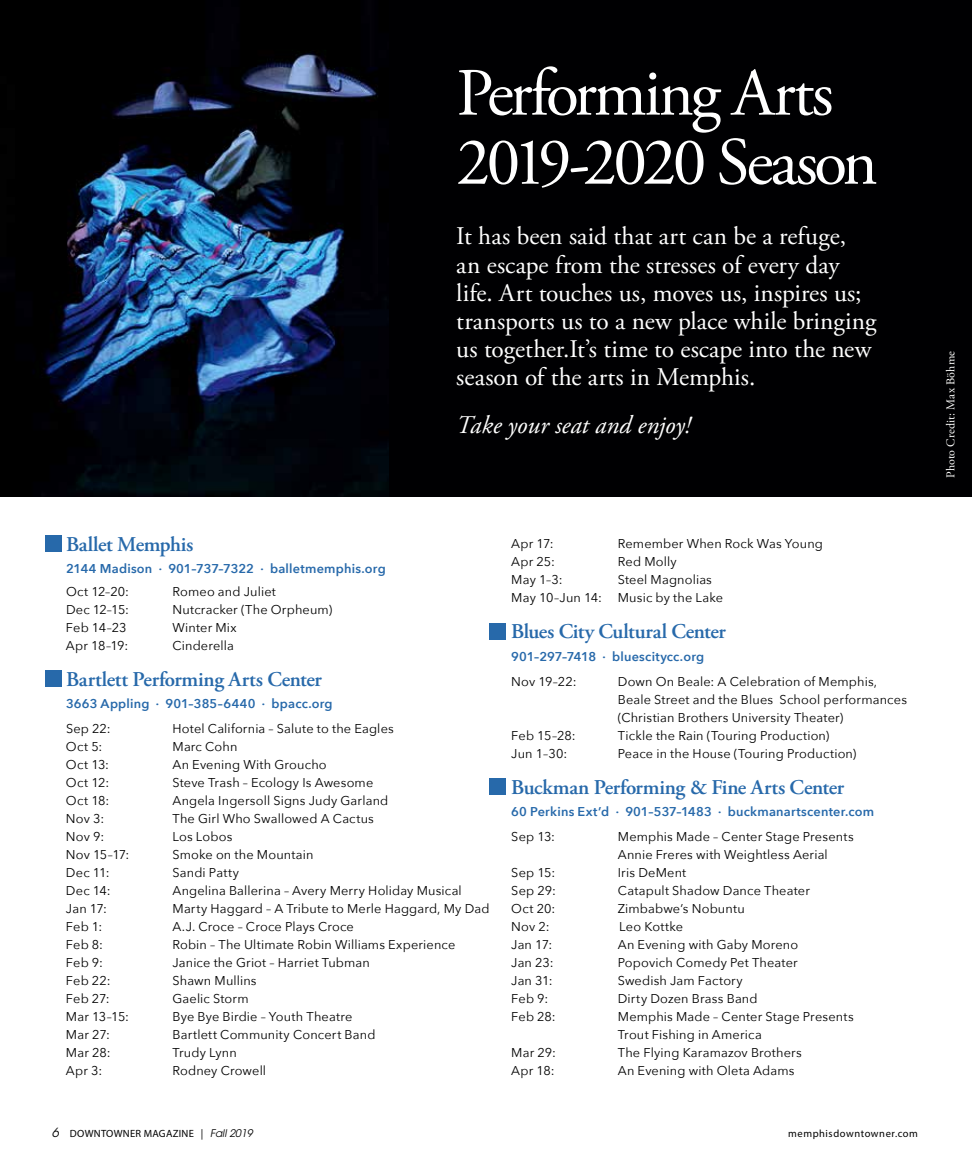
<style>
.page{position:relative;width:972px;height:1161px;background:#fff}
.page>*{position:absolute;margin:0;border:0;box-sizing:border-box;transform-origin:0 0}
.t1{font:67.35px/69.2px "Adobe Garamond Pro";letter-spacing:-.05em;color:#fff}
.t2{font:25.35px/28.2px "Adobe Garamond Pro";color:#fff}
.t3{font:italic 25.35px "Adobe Garamond Pro";color:#fff}
.t4{font:600 21px "Adobe Garamond Pro";letter-spacing:-.015em;color:#2769aa}
.t5{font:12.75px/18px "Avenir Next";letter-spacing:.01em;color:#000}
.t6{font:600 12.75px "Avenir Next";letter-spacing:.015em;color:#2769aa}
.t7{font:12px "Adobe Garamond Pro";letter-spacing:.005em;color:#fff}
.t8{font:10.5px "Myriad Pro";letter-spacing:.025em;color:#000}
.t9{font:10.5px "Myriad Pro";letter-spacing:.045em;color:#000}
.s1{font-family:"ITC Avant Garde Std";font-style:italic;font-size:12.6px}
.s2{font-family:"ITC Avant Garde Std";font-style:italic}
</style>
<div class="page">
<div style="left:0;top:0;width:972px;height:496px;background:#000002"></div>
<img style="left:44px;top:53px;width:345px;height:443px">
<div style="left:45px;top:536px;width:17px;height:16px;background:#2769aa"></div>
<div style="left:45px;top:671px;width:17px;height:16px;background:#2769aa"></div>
<div style="left:490px;top:624px;width:16px;height:16px;background:#2769aa"></div>
<div style="left:490px;top:778px;width:16px;height:16px;background:#2769aa"></div>
<h1 class="t1" style="left:456px;top:61px;width:423px">Performing Arts<br>2019-2020 Season</h1>
<p class="t2" style="left:456px;top:223px;width:422px">It has been said that art can be a refuge, an escape from the stresses of every day life. Art touches us, moves us, inspires us; transports us to a new place while bringing us together.It’s time to escape into the new season of the arts in Memphis.</p>
<h2 class="t3" style="left:456px;top:409px;width:235px">Take your seat and enjoy!</h2>
<h3 class="t4" style="left:66px;top:532px;width:129px">Ballet Memphis</h3>
<p class="t6" style="left:66px;top:558px;width:321px">2144 Madison · 901–737–7322 · balletmemphis.org</p>
<p class="t5" style="left:66px;top:582px;width:65px">Oct 12–20:</p>
<p class="t5" style="left:173px;top:582px;width:105px">Romeo and Juliet</p>
<p class="t5" style="left:66px;top:600px;width:65px">Dec 12–15:</p>
<p class="t5" style="left:173px;top:600px;width:161px">Nutcracker (The Orpheum)</p>
<p class="t5" style="left:66px;top:618px;width:62px">Feb 14–23</p>
<p class="t5" style="left:173px;top:618px;width:66px">Winter Mix</p>
<p class="t5" style="left:66px;top:636px;width:64px">Apr 18–19:</p>
<p class="t5" style="left:173px;top:636px;width:63px">Cinderella</p>
<h3 class="t4" style="left:66px;top:667px;width:257px">Bartlett Performing Arts Center</h3>
<p class="t6" style="left:66px;top:693px;width:268px">3663 Appling · 901–385–6440 · bpacc.org</p>
<p class="t5" style="left:66px;top:719px;width:46px">Sep 22:</p>
<p class="t5" style="left:173px;top:719px;width:223px">Hotel California – Salute to the Eagles</p>
<p class="t5" style="left:66px;top:737px;width:38px">Oct 5:</p>
<p class="t5" style="left:173px;top:737px;width:66px">Marc Cohn</p>
<p class="t5" style="left:66px;top:755px;width:45px">Oct 13:</p>
<p class="t5" style="left:173px;top:755px;width:156px">An Evening With Groucho</p>
<p class="t5" style="left:66px;top:773px;width:45px">Oct 12:</p>
<p class="t5" style="left:173px;top:773px;width:202px">Steve Trash – Ecology Is Awesome</p>
<p class="t5" style="left:66px;top:791px;width:45px">Oct 18:</p>
<p class="t5" style="left:173px;top:791px;width:217px">Angela Ingersoll Signs Judy Garland</p>
<p class="t5" style="left:66px;top:809px;width:40px">Nov 3:</p>
<p class="t5" style="left:173px;top:809px;width:203px">The Girl Who Swallowed A Cactus</p>
<p class="t5" style="left:66px;top:827px;width:40px">Nov 9:</p>
<p class="t5" style="left:173px;top:827px;width:61px">Los Lobos</p>
<p class="t5" style="left:66px;top:845px;width:65px">Nov 15–17:</p>
<p class="t5" style="left:173px;top:845px;width:143px">Smoke on the Mountain</p>
<p class="t5" style="left:66px;top:863px;width:45px">Dec 11:</p>
<p class="t5" style="left:173px;top:863px;width:68px">Sandi Patty</p>
<p class="t5" style="left:66px;top:881px;width:46px">Dec 14:</p>
<p class="t5" style="left:173px;top:881px;width:291px">Angelina Ballerina – Avery Merry Holiday Musical</p>
<p class="t5" style="left:66px;top:899px;width:42px">Jan 17:</p>
<p class="t5" style="left:173px;top:899px;width:319px">Marty Haggard – A Tribute to Merle Haggard, My Dad</p>
<p class="t5" style="left:66px;top:917px;width:38px">Feb 1:</p>
<p class="t5" style="left:173px;top:917px;width:183px">A.J. Croce – Croce Plays Croce</p>
<p class="t5" style="left:66px;top:935px;width:39px">Feb 8:</p>
<p class="t5" style="left:173px;top:935px;width:284px">Robin – The Ultimate Robin Williams Experience</p>
<p class="t5" style="left:66px;top:953px;width:39px">Feb 9:</p>
<p class="t5" style="left:173px;top:953px;width:199px">Janice the Griot – Harriet Tubman</p>
<p class="t5" style="left:66px;top:971px;width:46px">Feb 22:</p>
<p class="t5" style="left:173px;top:971px;width:86px">Shawn Mullins</p>
<p class="t5" style="left:66px;top:989px;width:45px">Feb 27:</p>
<p class="t5" style="left:173px;top:989px;width:78px">Gaelic Storm</p>
<p class="t5" style="left:66px;top:1007px;width:64px">Mar 13–15:</p>
<p class="t5" style="left:173px;top:1007px;width:181px">Bye Bye Birdie – Youth Theatre</p>
<p class="t5" style="left:66px;top:1025px;width:45px">Mar 27:</p>
<p class="t5" style="left:173px;top:1025px;width:204px">Bartlett Community Concert Band</p>
<p class="t5" style="left:66px;top:1043px;width:46px">Mar 28:</p>
<p class="t5" style="left:173px;top:1043px;width:66px">Trudy Lynn</p>
<p class="t5" style="left:66px;top:1061px;width:38px">Apr 3:</p>
<p class="t5" style="left:173px;top:1061px;width:95px">Rodney Crowell</p>
<p class="t5" style="left:511px;top:534px;width:44px">Apr 17:</p>
<p class="t5" style="left:618px;top:534px;width:207px">Remember When Rock Was Young</p>
<p class="t5" style="left:511px;top:552px;width:45px">Apr 25:</p>
<p class="t5" style="left:618px;top:552px;width:60px">Red Molly</p>
<p class="t5" style="left:511px;top:570px;width:53px">May 1–3:</p>
<p class="t5" style="left:618px;top:570px;width:96px">Steel Magnolias</p>
<p class="t5" style="left:511px;top:588px;width:92px">May 10–Jun 14:</p>
<p class="t5" style="left:618px;top:588px;width:107px">Music by the Lake</p>
<h3 class="t4" style="left:511px;top:620px;width:216px">Blues City Cultural Center</h3>
<p class="t6" style="left:511px;top:645px;width:194px">901–297–7418 · bluescitycc.org</p>
<p class="t5" style="left:511px;top:672px;width:67px">Nov 19–22:</p>
<p class="t5" style="left:618px;top:672px;width:291px">Down On Beale: A Celebration of Memphis,<br>Beale Street and the Blues School performances (Christian Brothers University Theater)</p>
<p class="t5" style="left:511px;top:726px;width:66px">Feb 15–28:</p>
<p class="t5" style="left:618px;top:726px;width:213px">Tickle the Rain (Touring Production)</p>
<p class="t5" style="left:511px;top:744px;width:57px">Jun 1–30:</p>
<p class="t5" style="left:618px;top:744px;width:240px">Peace in the House (Touring Production)</p>
<h3 class="t4" style="left:511px;top:775px;width:334px">Buckman Performing &amp; Fine Arts Center</h3>
<p class="t6" style="left:511px;top:801px;width:364px">60 Perkins Ext’d · 901–537–1483 · buckmanartscenter.com</p>
<p class="t5" style="left:511px;top:827px;width:45px">Sep 13:</p>
<p class="t5" style="left:618px;top:827px;width:237px">Memphis Made – Center Stage Presents<br>Annie Freres with Weightless Aerial</p>
<p class="t5" style="left:511px;top:863px;width:45px">Sep 15:</p>
<p class="t5" style="left:618px;top:863px;width:70px">Iris DeMent</p>
<p class="t5" style="left:511px;top:881px;width:46px">Sep 29:</p>
<p class="t5" style="left:618px;top:881px;width:194px">Catapult Shadow Dance Theater</p>
<p class="t5" style="left:511px;top:899px;width:45px">Oct 20:</p>
<p class="t5" style="left:618px;top:899px;width:129px">Zimbabwe’s Nobuntu</p>
<p class="t5" style="left:511px;top:917px;width:40px">Nov 2:</p>
<p class="t5" style="left:619px;top:917px;width:65px">Leo Kottke</p>
<p class="t5" style="left:511px;top:935px;width:42px">Jan 17:</p>
<p class="t5" style="left:618px;top:935px;width:182px">An Evening with Gaby Moreno</p>
<p class="t5" style="left:511px;top:953px;width:44px">Jan 23:</p>
<p class="t5" style="left:618px;top:953px;width:182px">Popovich Comedy Pet Theater</p>
<p class="t5" style="left:511px;top:971px;width:43px">Jan 31:</p>
<p class="t5" style="left:618px;top:971px;width:127px">Swedish Jam Factory</p>
<p class="t5" style="left:511px;top:989px;width:39px">Feb 9:</p>
<p class="t5" style="left:618px;top:989px;width:141px">Dirty Dozen Brass Band</p>
<p class="t5" style="left:511px;top:1007px;width:46px">Feb 28:</p>
<p class="t5" style="left:618px;top:1007px;width:237px">Memphis Made – Center Stage Presents<br>Trout Fishing in America</p>
<p class="t5" style="left:511px;top:1043px;width:46px">Mar 29:</p>
<p class="t5" style="left:618px;top:1043px;width:186px">The Flying Karamazov Brothers</p>
<p class="t5" style="left:511px;top:1061px;width:45px">Apr 18:</p>
<p class="t5" style="left:618px;top:1061px;width:178px">An Evening with Oleta Adams</p>
<p class="t8" style="left:52px;top:1127px;width:202px"><span class="s1">6</span> DOWNTOWNER MAGAZINE | <span class="s2">Fall 2019</span></p>
<p class="t9" style="left:788px;top:1127px;width:131px">memphisdowntowner.com</p>
<p class="t7" style="left:944px;top:478px;width:128px;rotate:-90deg">Photo Credit: Max Böhme</p>
</div>
